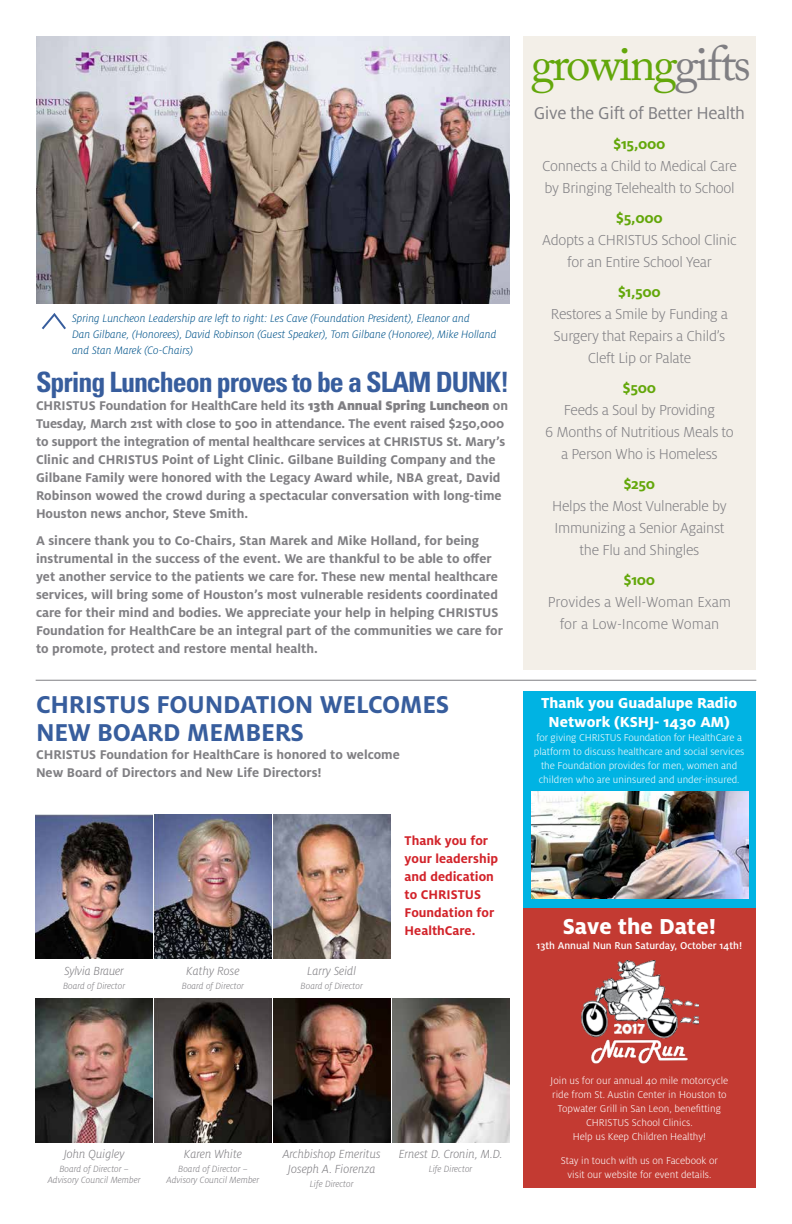
<style>
.page{position:relative;width:792px;height:1224px;background:#fff}
.page>*{position:absolute;margin:0;border:0;box-sizing:border-box;transform-origin:0 0}
.t1{font:49px "Adobe Caslon Pro";letter-spacing:-.05em;color:#63a70a}
.t2{font:700 condensed 28px "Univers";letter-spacing:-.035em;color:#375d9d}
.t3{font:700 27px/28px "Milo OT";letter-spacing:-.01em;color:#375d9d}
.t4{font:800 24px "Milo OT";color:#fff}
.t5{font:19px "Milo OT";letter-spacing:-.02em;color:#807f83}
.t6{font:300 16px/22px "Milo OT";letter-spacing:-.02em;color:#807f83;text-align:center}
.t7{font:300 16px/22px "Milo OT";color:#807f83;text-align:center}
.t8{font:800 16px/19.2px "Milo OT";color:#fff;text-align:center}
.t9{font:700 16px "Milo OT";letter-spacing:-.02em;color:#63a70a}
.t10{font:700 14px/18px "Milo OT";color:#807f83}
.t11{font:700 14px/18px "Milo OT";color:#d2232a}
.t12{font:italic 300 13px/15px "Milo OT";color:#807f83;text-align:center}
.t13{font:italic 300 12px/16px "Milo OT";color:#00548b}
.t14{font:300 11px/14px "Milo OT";color:#fff;text-align:center}
.t15{font:500 11px "Milo OT";color:#fff}
.t16{font:italic 300 10px/11px "Milo OT";color:#807f83;text-align:center}
.s1{font-weight:900}
.s2{color:#807f83}
</style>
<div class="page">
<img style="left:392px;top:998px;width:117px;height:144px">
<div style="left:523px;top:908px;width:233px;height:280px;background:#c33a32"></div>
<div style="left:523px;top:36px;width:233px;height:634px;background:#f3efe8"></div>
<div style="left:523px;top:691px;width:233px;height:217px;background:#00b3e3"></div>
<hr style="left:36px;top:680px;width:720px;height:1px;background:#807f83">
<img style="left:36px;top:37px;width:474px;height:267px">
<svg style="left:42px;top:313px;width:24px;height:17px"></svg>
<img style="left:36px;top:815px;width:235px;height:144px">
<img style="left:36px;top:998px;width:235px;height:144px">
<img style="left:273px;top:815px;width:117px;height:144px">
<img style="left:273px;top:998px;width:117px;height:144px">
<img style="left:581px;top:961px;width:118px;height:103px">
<img style="left:610px;top:1023px;width:36px;height:15px">
<img style="left:531px;top:792px;width:218px;height:107px">
<p class="t13" style="left:72px;top:311px;width:426px">Spring Luncheon Leadership are left to right: Les Cave (Foundation President), Eleanor and<br>Dan Gilbane, (Honorees), David Robinson (Guest Speaker), Tom Gilbane (Honoree), Mike Holland and Stan Marek (Co-Chairs)</p>
<h2 class="t2" style="left:36px;top:365px;width:475px">Spring Luncheon proves to be a SLAM DUNK!</h2>
<p class="t10" style="left:36px;top:397px;width:474px">CHRISTUS Foundation for HealthCare held its <span class="s1">13th Annual Spring Luncheon</span> on Tuesday, March 21st with close to 500 in attendance. The event raised $250,000 to support the integration of mental healthcare services at CHRISTUS St. Mary’s Clinic and CHRISTUS Point of Light Clinic. Gilbane Building Company and the Gilbane Family were honored with the Legacy Award while, NBA great, David Robinson wowed the crowd during a spectacular conversation with long-time Houston news anchor, Steve Smith.</p>
<p class="t10" style="left:36px;top:532px;width:469px">A sincere thank you to Co-Chairs, Stan Marek and Mike Holland, for being instrumental in the success of the event. We are thankful to be able to offer yet another service to the patients we care for. These new mental healthcare services, will bring some of Houston’s most vulnerable residents coordinated care for their mind and bodies. We appreciate your help in helping CHRISTUS Foundation for HealthCare be an integral part of the communities we care for to promote, protect and restore mental health.</p>
<h3 class="t3" style="left:36px;top:691px;width:415px">CHRISTUS FOUNDATION WELCOMES<br>NEW BOARD MEMBERS</h3>
<p class="t10" style="left:36px;top:746px;width:365px">CHRISTUS Foundation for HealthCare is honored to welcome<br>New Board of Directors and New Life Directors!</p>
<p class="t12" style="left:64px;top:963px;width:61px">Sylvia Brauer</p>
<p class="t16" style="left:63px;top:980px;width:64px">Board of Director</p>
<p class="t12" style="left:186px;top:963px;width:55px">Kathy Rose</p>
<p class="t16" style="left:182px;top:980px;width:64px">Board of Director</p>
<p class="t12" style="left:307px;top:963px;width:51px">Larry Seidl</p>
<p class="t16" style="left:301px;top:980px;width:64px">Board of Director</p>
<p class="t11" style="left:405px;top:831px;width:95px">Thank you for your leadership and dedication to CHRISTUS<br>Foundation for<br>HealthCare.</p>
<h1 class="t1" style="left:531px;top:34px;width:221px">growing<span class="s2">gifts</span></h1>
<h3 class="t5" style="left:534px;top:103px;width:213px">Give the Gift of Better Health</h3>
<p class="t9" style="left:613px;top:135px;width:53px">$15,000</p>
<p class="t6" style="left:542px;top:155px;width:196px;text-align:left">Connects a Child to Medical Care by Bringing Telehealth to School</p>
<p class="t9" style="left:616px;top:209px;width:48px">$5,000</p>
<p class="t6" style="left:542px;top:229px;width:196px">Adopts a CHRISTUS School Clinic for an Entire School Year</p>
<p class="t9" style="left:618px;top:283px;width:44px">$1,500</p>
<p class="t6" style="left:551px;top:303px;width:179px">Restores a Smile by Funding a<br>Surgery that Repairs a Child’s<br>Cleft Lip or Palate</p>
<p class="t9" style="left:623px;top:379px;width:35px">$500</p>
<p class="t6" style="left:545px;top:399px;width:190px">Feeds a Soul by Providing<br>6 Months of Nutritious Meals to a Person Who is Homeless</p>
<p class="t9" style="left:624px;top:475px;width:33px">$250</p>
<p class="t6" style="left:552px;top:495px;width:176px">Helps the Most Vulnerable by<br>Immunizing a Senior Against the Flu and Shingles</p>
<p class="t9" style="left:624px;top:571px;width:33px">$100</p>
<p class="t7" style="left:548px;top:591px;width:185px">Provides a Well-Woman Exam for a Low-Income Woman</p>
<p class="t8" style="left:541px;top:693px;width:197px">Thank you Guadalupe Radio<br>Network (KSHJ- 1430 AM)</p>
<p class="t14" style="left:534px;top:731px;width:212px">for giving CHRISTUS Foundation for HealthCare a platform to discuss healthcare and social services the Foundation provides for men, women and children who are uninsured and under-insured.</p>
<h3 class="t4" style="left:563px;top:913px;width:155px">Save the Date!</h3>
<p class="t15" style="left:537px;top:940px;width:207px">13th Annual Nun Run Saturday, October 14th!</p>
<p class="t12" style="left:64px;top:1147px;width:62px">John Quigley</p>
<p class="t16" style="left:48px;top:1164px;width:94px">Board of Director –<br>Advisory Council Member</p>
<p class="t12" style="left:184px;top:1147px;width:60px">Karen White</p>
<p class="t16" style="left:167px;top:1164px;width:94px">Board of Director –<br>Advisory Council Member</p>
<p class="t12" style="left:283px;top:1146px;width:100px">Archbishop Emeritus<br>Joseph A. Fiorenza</p>
<p class="t16" style="left:310px;top:1178px;width:45px">Life Director</p>
<p class="t12" style="left:399px;top:1147px;width:105px">Ernest D. Cronin, M.D.</p>
<p class="t16" style="left:429px;top:1164px;width:45px">Life Director</p>
<p class="t14" style="left:551px;top:1074px;width:179px">Join us for our annual 40 mile motorcycle ride from St. Austin Center in Houston to Topwater Grill in San Leon, benefitting CHRISTUS School Clinics.<br>Help us Keep Children Healthy!</p>
<p class="t14" style="left:561px;top:1154px;width:159px">Stay in touch with us on Facebook or visit our website for event details.</p>
</div>
